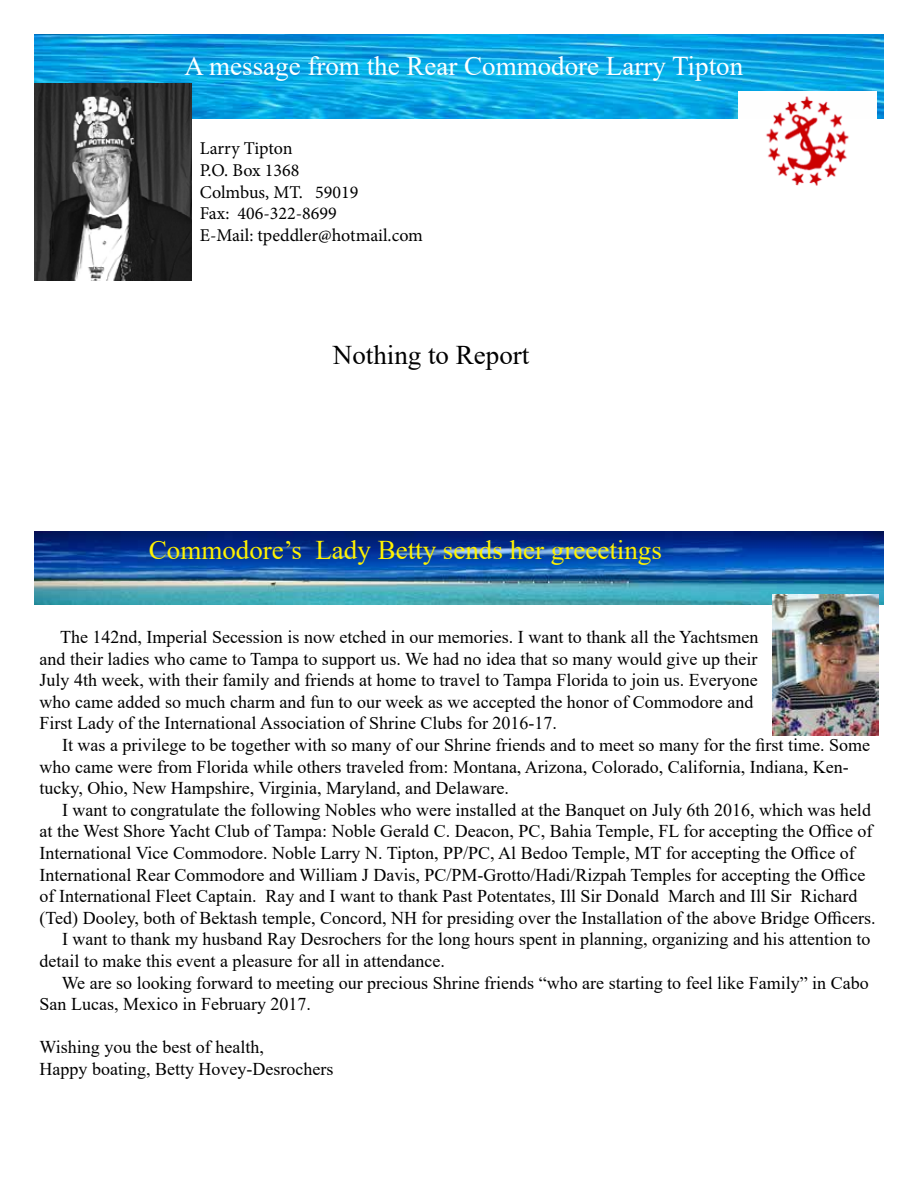
<style>
.page{position:relative;width:918px;height:1188px;background:#fff}
.page>*{position:absolute;margin:0;border:0;box-sizing:border-box;transform-origin:0 0}
.t1{font:27px "Times New Roman";color:#fff}
.t2{font:27px "Times New Roman";color:#fff200}
.t3{font:27px "Times New Roman";color:#000}
.t4{font:18px/21.6px "Times New Roman";color:#000}
.t5{font:18px/21.6px "Minion Pro";color:#000}
</style>
<div class="page">
<img style="left:34px;top:34px;width:849px;height:84px">
<img style="left:738px;top:92px;width:139px;height:94px">
<img style="left:35px;top:532px;width:848px;height:73px">
<img style="left:772px;top:594px;width:106px;height:142px">
<img style="left:34px;top:83px;width:158px;height:197px">
<h1 class="t1" style="left:184px;top:47px;width:560px">A message from the Rear Commodore Larry Tipton</h1>
<p class="t5" style="left:200px;top:138px;width:225px">Larry Tipton<br>P.O. Box 1368<br>Colmbus, MT. 59019<br>Fax: 406-322-8699<br>E-Mail: tpeddler@hotmail.com</p>
<h1 class="t3" style="left:333px;top:336px;width:198px">Nothing to Report</h1>
<h1 class="t2" style="left:149px;top:531px;width:514px">Commodore’s Lady Betty sends her greeetings</h1>
<p class="t4" style="left:40px;top:626px;width:720px;text-indent:20px">The 142nd, Imperial Secession is now etched in our memories. I want to thank all the Yachtsmen and their ladies who came to Tampa to support us. We had no idea that so many would give up their July 4th week, with their family and friends at home to travel to Tampa Florida to join us. Everyone who came added so much charm and fun to our week as we accepted the honor of Commodore and First Lady of the International Association of Shrine Clubs for 2016-17.</p>
<p class="t4" style="left:40px;top:734px;width:832px;text-indent:23px">It was a privilege to be together with so many of our Shrine friends and to meet so many for the first time. Some who came were from Florida while others traveled from: Montana, Arizona, Colorado, California, Indiana, Ken&shy;tucky, Ohio, New Hampshire, Virginia, Maryland, and Delaware.</p>
<p class="t4" style="left:62px;top:798px;width:810px">I want to congratulate the following Nobles who were installed at the Banquet on July 6th 2016, which was held</p>
<p class="t4" style="left:40px;top:820px;width:834px">at the West Shore Yacht Club of Tampa: Noble Gerald C. Deacon, PC, Bahia Temple, FL for accepting the Office of</p>
<p class="t4" style="left:40px;top:842px;width:817px">International Vice Commodore. Noble Larry N. Tipton, PP/PC, Al Bedoo Temple, MT for accepting the Office of</p>
<p class="t4" style="left:40px;top:863px;width:827px">International Rear Commodore and William J Davis, PC/PM-Grotto/Hadi/Rizpah Temples for accepting the Office</p>
<p class="t4" style="left:40px;top:885px;width:819px">of International Fleet Captain. Ray and I want to thank Past Potentates, Ill Sir Donald March and Ill Sir Richard</p>
<p class="t4" style="left:40px;top:906px;width:838px">(Ted) Dooley, both of Bektash temple, Concord, NH for presiding over the Installation of the above Bridge Officers.</p>
<p class="t4" style="left:62px;top:928px;width:810px">I want to thank my husband Ray Desrochers for the long hours spent in planning, organizing and his attention to</p>
<p class="t4" style="left:40px;top:950px;width:407px">detail to make this event a pleasure for all in attendance.</p>
<p class="t4" style="left:62px;top:971px;width:808px">We are so looking forward to meeting our precious Shrine friends “who are starting to feel like Family” in Cabo</p>
<p class="t4" style="left:40px;top:993px;width:273px">San Lucas, Mexico in February 2017.</p>
<p class="t4" style="left:40px;top:1036px;width:295px">Wishing you the best of health,<br>Happy boating, Betty Hovey-Desrochers</p>
</div>
